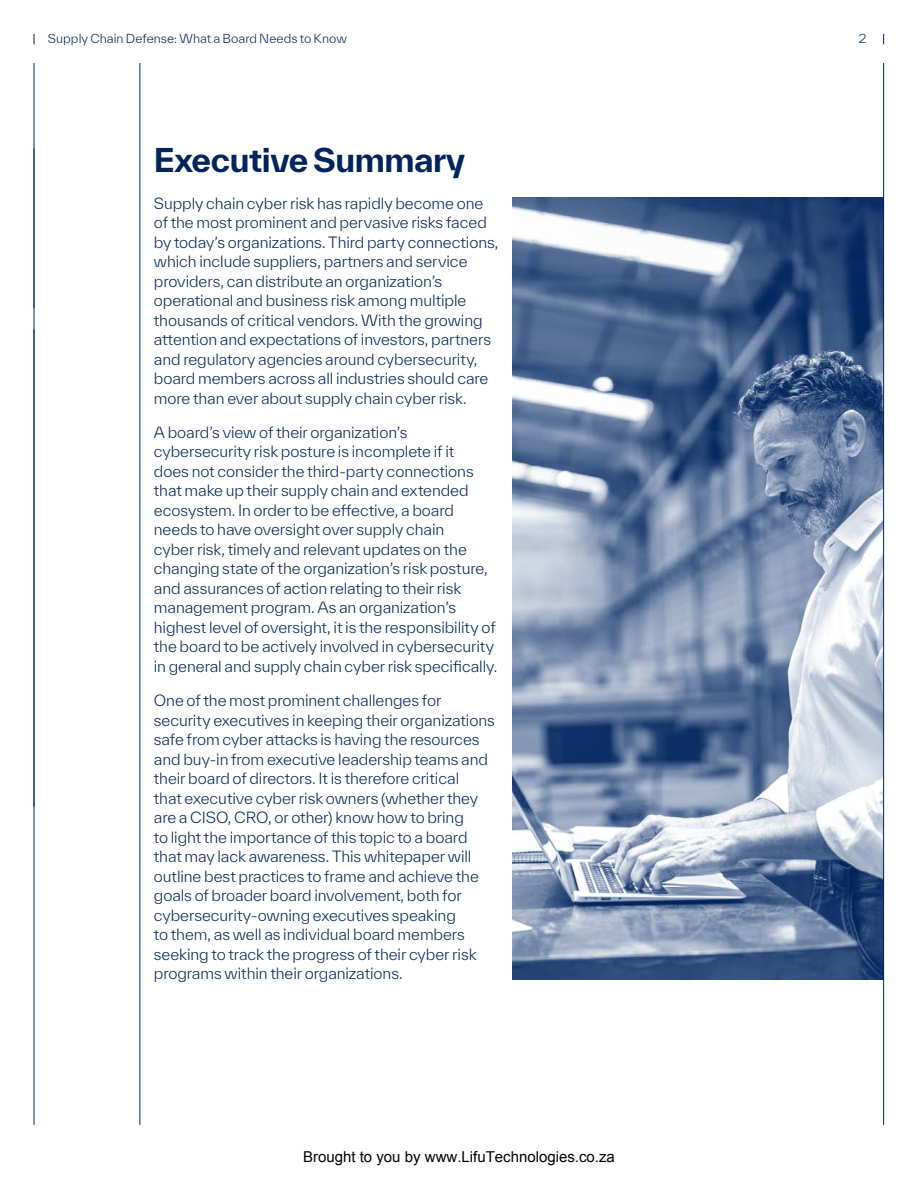
<style>
.page{position:relative;width:918px;height:1188px;background:#fff}
.page>*{position:absolute;margin:0;border:0;box-sizing:border-box;transform-origin:0 0}
.t1{font:700 31.65px "TWK Everett";letter-spacing:-.015em;color:#01245c}
.P0{font:300 15px/19.5px "TWK Everett";letter-spacing:-.005em;color:#01245c}
.t2{font:300 12px "TWK Everett";letter-spacing:.005em;color:#01245c}
</style>
<div class="page">
<img style="left:512px;top:198px;width:371px;height:781px">
<hr style="left:34px;top:63px;width:1px;height:1062px;background:#01245c">
<hr style="left:140px;top:63px;width:1px;height:1062px;background:#01245c">
<hr style="left:883px;top:63px;width:1px;height:1062px;background:#01245c">
<p class="t2" style="left:48px;top:31px;width:301px">Supply Chain Defense: What a Board Needs to Know</p>
<p class="t2" style="left:859px;top:31px;width:9px">2</p>
<h2 class="t1" style="left:154px;top:137px;width:313px">Executive Summary</h2>
<p class="P0" style="left:154px;top:193px;width:346px">Supply chain cyber risk has rapidly become one of the most prominent and pervasive risks faced by today’s organizations. Third party connections, which include suppliers, partners and service providers, can distribute an organization’s operational and business risk among multiple thousands of critical vendors. With the growing attention and expectations of investors, partners and regulatory agencies around cybersecurity, board members across all industries should care more than ever about supply chain cyber risk.</p>
<p class="P0" style="left:154px;top:422px;width:345px">A board’s view of their organization’s cybersecurity risk posture is incomplete if it<br>does not consider the third-party connections that make up their supply chain and extended ecosystem. In order to be effective, a board needs to have oversight over supply chain<br>cyber risk, timely and relevant updates on the changing state of the organization’s risk posture, and assurances of action relating to their risk management program. As an organization’s highest level of oversight, it is the responsibility of the board to be actively involved in cybersecurity in general and supply chain cyber risk specifically.</p>
<p class="P0" style="left:154px;top:691px;width:343px">One of the most prominent challenges for security executives in keeping their organizations safe from cyber attacks is having the resources and buy-in from executive leadership teams and their board of directors. It is therefore critical<br>that executive cyber risk owners (whether they are a CISO, CRO, or other) know how to bring<br>to light the importance of this topic to a board that may lack awareness. This whitepaper will outline best practices to frame and achieve the goals of broader board involvement, both for cybersecurity-owning executives speaking<br>to them, as well as individual board members seeking to track the progress of their cyber risk programs within their organizations.</p>
</div>
